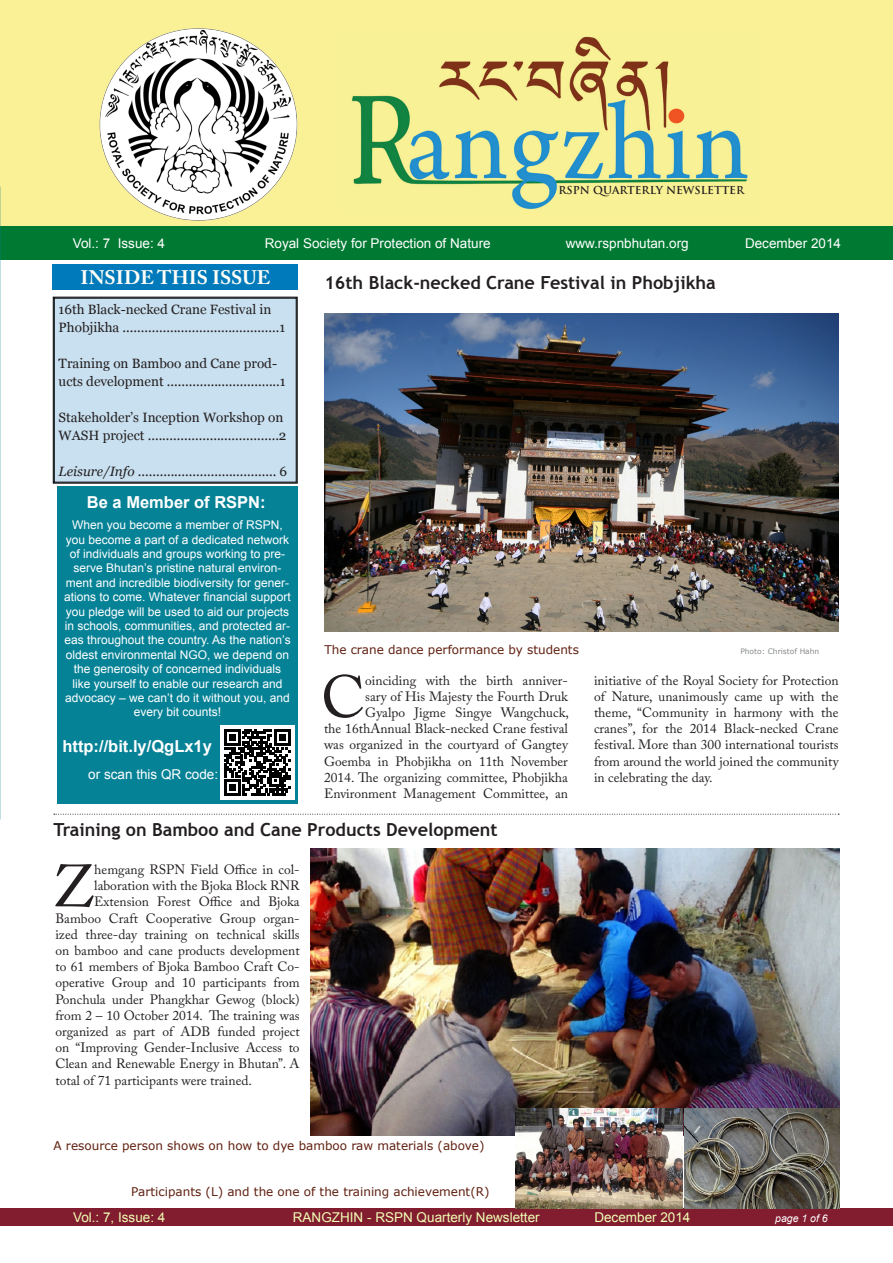
<style>
.page{position:relative;width:893px;height:1263px;background:#fff}
.page>*{position:absolute;margin:0;border:0;box-sizing:border-box;transform-origin:0 0}
.DropCap{font:59.1px "Adobe Caslon Pro";color:#231f20}
.t1{font:700 19.5px "Adobe Caslon Pro";color:#fffef8}
.t2{font:700 18px "Trebuchet MS";color:#231f20}
.t3{font:700 16.5px "Arial";color:#fff}
.DropCap-2{font:13.5px/16.2px "Adobe Caslon Pro";color:#231f20;text-align:right}
.t4{font:13.5px/18px "Georgia";color:#231f20}
.t5{font:13.5px "Arial";color:#f0ffb5}
.t6{font:13.5px "Arial";color:#fff}
.t7{font:12px/14.4px "Arial";color:#fff;text-align:center}
.Photo-Caption{font:12px "Verdana";color:#602010}
.t8{font:700 10.65px "Trajan Pro";color:#231f20}
.t9{font:italic 10.5px "Arial";color:#fff}
.Photo-Caption-2{font:7.5px "Verdana";color:#87898c}
.s1{font-style:italic}
</style>
<div class="page">
<div style="left:2px;top:1208px;width:891px;height:18px;background:#821c2f"></div>
<div style="left:0;top:0;width:893px;height:227px;background:#faf095"></div>
<img style="left:352px;top:37px;width:396px;height:172px">
<div style="left:0;top:227px;width:893px;height:33px;background:#007a33"></div>
<div style="left:53px;top:296px;width:245px;height:188px;background:#c9e0f0"></div>
<div style="left:53px;top:265px;width:245px;height:25px;background:#007aba"></div>
<svg style="left:54px;top:814px;width:785px;height:1px"></svg>
<img style="left:99px;top:28px;width:199px;height:193px">
<div style="left:57px;top:486px;width:241px;height:317px;background:#068296"></div>
<div style="left:0;top:1208px;width:21px;height:18px;background:#821c2f"></div>
<div style="left:220px;top:725px;width:75px;height:75px;background:#fff"></div>
<svg style="left:224px;top:729px;width:66px;height:66px"></svg>
<img style="left:324px;top:313px;width:515px;height:318px">
<img style="left:310px;top:848px;width:529px;height:288px">
<img style="left:515px;top:1108px;width:167px;height:100px">
<img style="left:684px;top:1108px;width:155px;height:100px">
<p class="t8" style="left:559px;top:183px;width:187px">RSPN QUARTERLY NEWSLETTER</p>
<p class="t6" style="left:73px;top:235px;width:94px">Vol.: 7 Issue: 4</p>
<p class="t6" style="left:265px;top:235px;width:227px">Royal Society for Protection of Nature</p>
<p class="t6" style="left:566px;top:235px;width:124px">www.rspnbhutan.org</p>
<p class="t6" style="left:745px;top:235px;width:98px">December 2014</p>
<p class="t1" style="left:81px;top:266px;width:191px">INSIDE THIS ISSUE</p>
<p class="t4" style="left:59px;top:301px;width:228px">16th Black-necked Crane Festival in<br>Phobjikha ...........................................1</p>
<p class="t4" style="left:59px;top:355px;width:229px">Training on Bamboo and Cane prod&shy;ucts development ...............................1</p>
<p class="t4" style="left:59px;top:409px;width:229px">Stakeholder’s Inception Workshop on<br>WASH project ....................................2</p>
<p class="t4" style="left:59px;top:463px;width:230px"><span class="s1">Leisure/Info</span> ...................................... 6</p>
<p class="t3" style="left:87px;top:491px;width:180px">Be a Member of RSPN:</p>
<p class="t7" style="left:64px;top:518px;width:228px">When you become a member of RSPN, you become a part of a dedicated network of individuals and groups working to pre&shy;serve Bhutan’s pristine natural environ&shy;ment and incredible biodiversity for gener&shy;ations to come. Whatever financial support you pledge will be used to aid our projects in schools, communities, and protected ar&shy;eas throughout the country. As the nation’s oldest environmental NGO, we depend on the generosity of concerned individuals like yourself to enable our research and advocacy – we can’t do it without you, and every bit counts!</p>
<p class="t3" style="left:62px;top:735px;width:151px">http://bit.ly/QgLx1y</p>
<p class="t6" style="left:88px;top:765px;width:131px">or scan this QR code:</p>
<p class="t2" style="left:324px;top:272px;width:393px">16th Black-necked Crane Festival in Phobjikha</p>
<p class="Photo-Caption" style="left:324px;top:641px;width:256px">The crane dance performance by students</p>
<p class="Photo-Caption-2" style="left:740px;top:646px;width:80px">Photo: Christof Hahn</p>
<p class="DropCap" style="left:321px;top:662px;width:46px">C</p>
<p class="DropCap-2" style="left:324px;top:672px;width:246px">oinciding with the birth anniver-<br>sary of His Majesty the Fourth Druk Gyalpo Jigme Singye Wangchuck,<br>the 16thAnnual Black-necked Crane festival was organized in the courtyard of Gangtey Goemba in Phobjikha on 11th November 2014. The organizing committee, Phobjikha Environment Management Committee, an</p>
<p class="DropCap-2" style="left:594px;top:672px;width:246px;text-align:justify">initiative of the Royal Society for Protection of Nature, unanimously came up with the theme, “Community in harmony with the cranes”, for the 2014 Black-necked Crane festival. More than 300 international tourists from around the world joined the community in celebrating the day.</p>
<p class="t2" style="left:54px;top:818px;width:446px">Training on Bamboo and Cane Products Development</p>
<p class="DropCap" style="left:53px;top:851px;width:43px">Z</p>
<p class="DropCap-2" style="left:94px;top:861px;width:207px">hemgang RSPN Field Office in col-</p>
<p class="DropCap-2" style="left:94px;top:877px;width:207px">laboration with the Bjoka Block RNR</p>
<p class="DropCap-2" style="left:94px;top:893px;width:207px">Extension Forest Office and Bjoka</p>
<p class="DropCap-2" style="left:55px;top:910px;width:246px">Bamboo Craft Cooperative Group organ-</p>
<p class="DropCap-2" style="left:55px;top:926px;width:246px">ized three-day training on technical skills</p>
<p class="DropCap-2" style="left:55px;top:942px;width:246px">on bamboo and cane products development</p>
<p class="DropCap-2" style="left:55px;top:958px;width:246px">to 61 members of Bjoka Bamboo Craft Co-</p>
<p class="DropCap-2" style="left:55px;top:974px;width:246px">operative Group and 10 participants from</p>
<p class="DropCap-2" style="left:55px;top:991px;width:246px">Ponchula under Phangkhar Gewog (block)</p>
<p class="DropCap-2" style="left:55px;top:1007px;width:246px">from 2 – 10 October 2014. The training was</p>
<p class="DropCap-2" style="left:55px;top:1023px;width:246px">organized as part of ADB funded project</p>
<p class="DropCap-2" style="left:55px;top:1039px;width:246px">on “Improving Gender-Inclusive Access to</p>
<p class="DropCap-2" style="left:55px;top:1055px;width:246px">Clean and Renewable Energy in Bhutan”. A</p>
<p class="DropCap-2" style="left:55px;top:1072px;width:198px">total of 71 participants were trained.</p>
<p class="Photo-Caption" style="left:54px;top:1137px;width:432px">A resource person shows on how to dye bamboo raw materials (above)</p>
<p class="Photo-Caption" style="left:131px;top:1184px;width:360px">Participants (L) and the one of the training achievement(R)</p>
<p class="t5" style="left:110px;top:1208px;width:94px">Vol.: 7, Issue: 4</p>
<p class="t5" style="left:291px;top:1208px;width:248px">RANGZHIN - RSPN Quarterly Newsletter</p>
<p class="t5" style="left:596px;top:1208px;width:98px">December 2014</p>
<p class="t5" style="left:73px;top:1208px;width:94px">Vol.: 7, Issue: 4</p>
<p class="t5" style="left:293px;top:1208px;width:248px">RANGZHIN - RSPN Quarterly Newsletter</p>
<p class="t5" style="left:594px;top:1208px;width:98px">December 2014</p>
<p class="t9" style="left:775px;top:1211px;width:54px">page 1 of 6</p>
</div>
